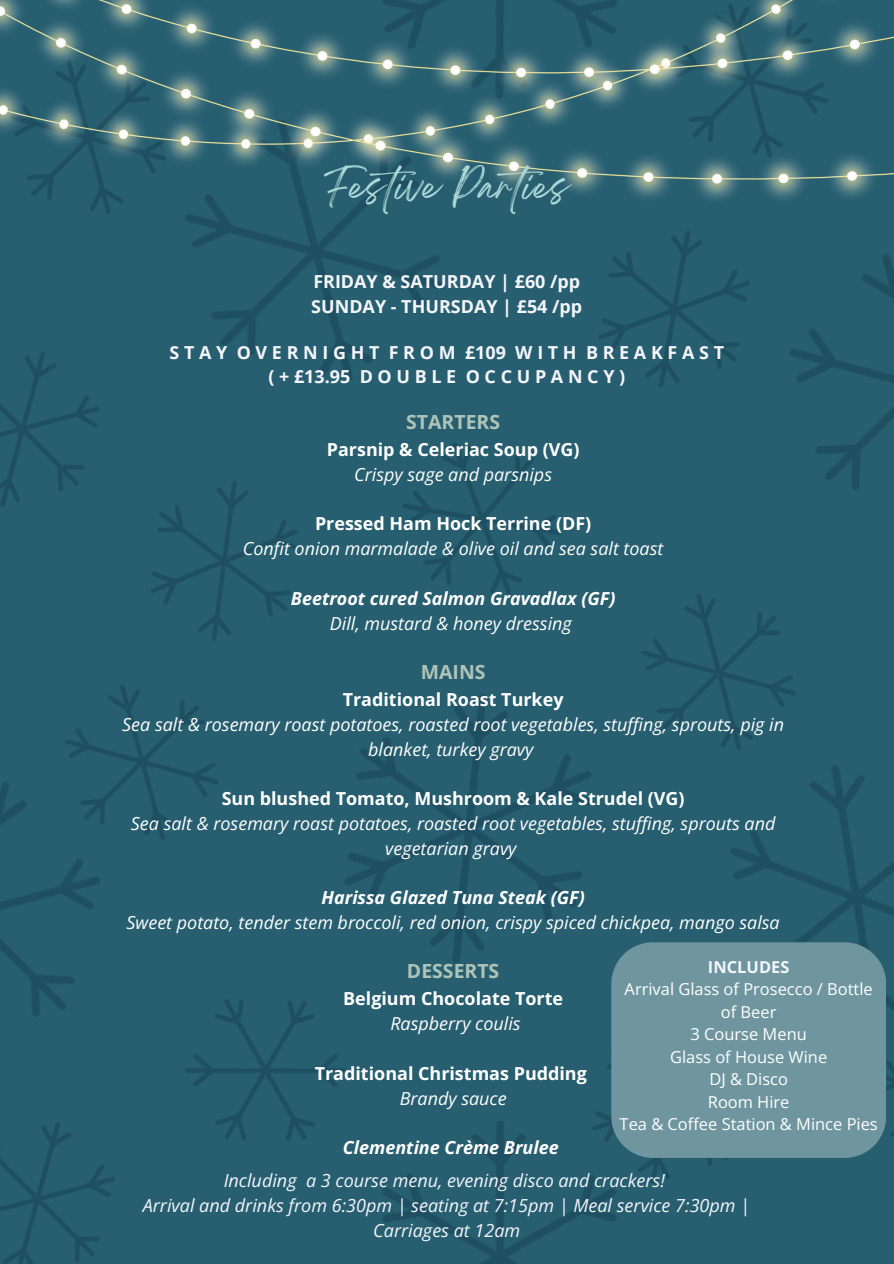
<style>
.page{position:relative;width:894px;height:1264px;background:#fff}
.page>*{position:absolute;margin:0;border:0;box-sizing:border-box;transform-origin:0 0}
.t1{font:33px "Breathing";color:#add8d8}
.t2{font:700 19.5px "Open Sans";color:#afc4b8}
.t3{font:italic 18px/24.8px "Open Sans";color:#fff;text-align:center}
.t4{font:700 18px "Open Sans";color:#fff}
.t5{font:italic 18px "Open Sans";color:#f4f6fc}
.t6{font:italic 700 18px "Open Sans";color:#fff}
.t7{font:700 18px/24.8px "Open Sans";letter-spacing:.26em;color:#f4f6fc;text-align:center}
.t8{font:700 18px/24.8px "Open Sans";color:#f4f6fc}
.t9{font:16.5px/22.5px "Open Sans";color:#fff;text-align:center}
.t10{font:700 16.5px "Open Sans";color:#f4f6fc}
</style>
<div class="page">
<div style="left:0;top:208px;width:893px;height:1055px;background:#275f70"></div>
<img style="left:0;top:0;width:893px;height:208px">
<div style="left:611px;top:942px;width:274px;height:215px;background:#6f969f"></div>
<h1 class="t1" style="left:324px;top:177px;width:247px">Festive Parties</h1>
<h3 class="t8" style="left:311px;top:268px;width:272px">FRIDAY &amp; SATURDAY | £60 /pp<br>SUNDAY - THURSDAY | £54 /pp</h3>
<h3 class="t7" style="left:169px;top:339px;width:556px">STAY OVERNIGHT FROM £109 WITH BREAKFAST (+£13.95 DOUBLE OCCUPANCY)</h3>
<h2 class="t2" style="left:406px;top:408px;width:95px">STARTERS</h2>
<p class="t4" style="left:327px;top:437px;width:254px">Parsnip &amp; Celeriac Soup (VG)</p>
<p class="t3" style="left:354px;top:461px;width:199px">Crispy sage and parsnips</p>
<p class="t4" style="left:315px;top:511px;width:278px">Pressed Ham Hock Terrine (DF)</p>
<p class="t3" style="left:243px;top:536px;width:422px">Confit onion marmalade &amp; olive oil and sea salt toast</p>
<p class="t6" style="left:291px;top:585px;width:326px">Beetroot cured Salmon Gravadlax (GF)</p>
<p class="t3" style="left:330px;top:610px;width:243px">Dill, mustard &amp; honey dressing</p>
<p class="t2" style="left:420px;top:658px;width:66px">MAINS</p>
<p class="t4" style="left:342px;top:686px;width:222px">Traditional Roast Turkey</p>
<p class="t3" style="left:122px;top:711px;width:663px">Sea salt &amp; rosemary roast potatoes, roasted root vegetables, stuffing, sprouts, pig in blanket, turkey gravy</p>
<p class="t4" style="left:222px;top:785px;width:464px">Sun blushed Tomato, Mushroom &amp; Kale Strudel (VG)</p>
<p class="t3" style="left:131px;top:810px;width:645px">Sea salt &amp; rosemary roast potatoes, roasted root vegetables, stuffing, sprouts and vegetarian gravy</p>
<p class="t6" style="left:321px;top:884px;width:265px">Harissa Glazed Tuna Steak (GF)</p>
<p class="t3" style="left:126px;top:909px;width:654px">Sweet potato, tender stem broccoli, red onion, crispy spiced chickpea, mango salsa</p>
<p class="t2" style="left:407px;top:957px;width:94px">DESSERTS</p>
<p class="t4" style="left:343px;top:986px;width:221px">Belgium Chocolate Torte</p>
<p class="t3" style="left:390px;top:1010px;width:132px">Raspberry coulis</p>
<p class="t4" style="left:315px;top:1060px;width:273px">Traditional Christmas Pudding</p>
<p class="t3" style="left:399px;top:1085px;width:108px">Brandy sauce</p>
<p class="t6" style="left:343px;top:1134px;width:217px">Clementine Crème Brulee</p>
<p class="t10" style="left:707px;top:955px;width:83px">INCLUDES</p>
<p class="t9" style="left:624px;top:977px;width:249px">Arrival Glass of Prosecco / Bottle of Beer</p>
<p class="t9" style="left:690px;top:1022px;width:118px">3 Course Menu</p>
<p class="t9" style="left:670px;top:1045px;width:158px">Glass of House Wine</p>
<p class="t9" style="left:709px;top:1067px;width:80px">DJ &amp; Disco</p>
<p class="t9" style="left:707px;top:1090px;width:83px">Room Hire</p>
<p class="t9" style="left:619px;top:1112px;width:259px">Tea &amp; Coffee Station &amp; Mince Pies</p>
<p class="t5" style="left:224px;top:1167px;width:442px">Including a 3 course menu, evening disco and crackers!</p>
<p class="t5" style="left:143px;top:1192px;width:608px">Arrival and drinks from 6:30pm | seating at 7:15pm | Meal service 7:30pm |</p>
<p class="t5" style="left:373px;top:1217px;width:148px">Carriages at 12am</p>
</div>
